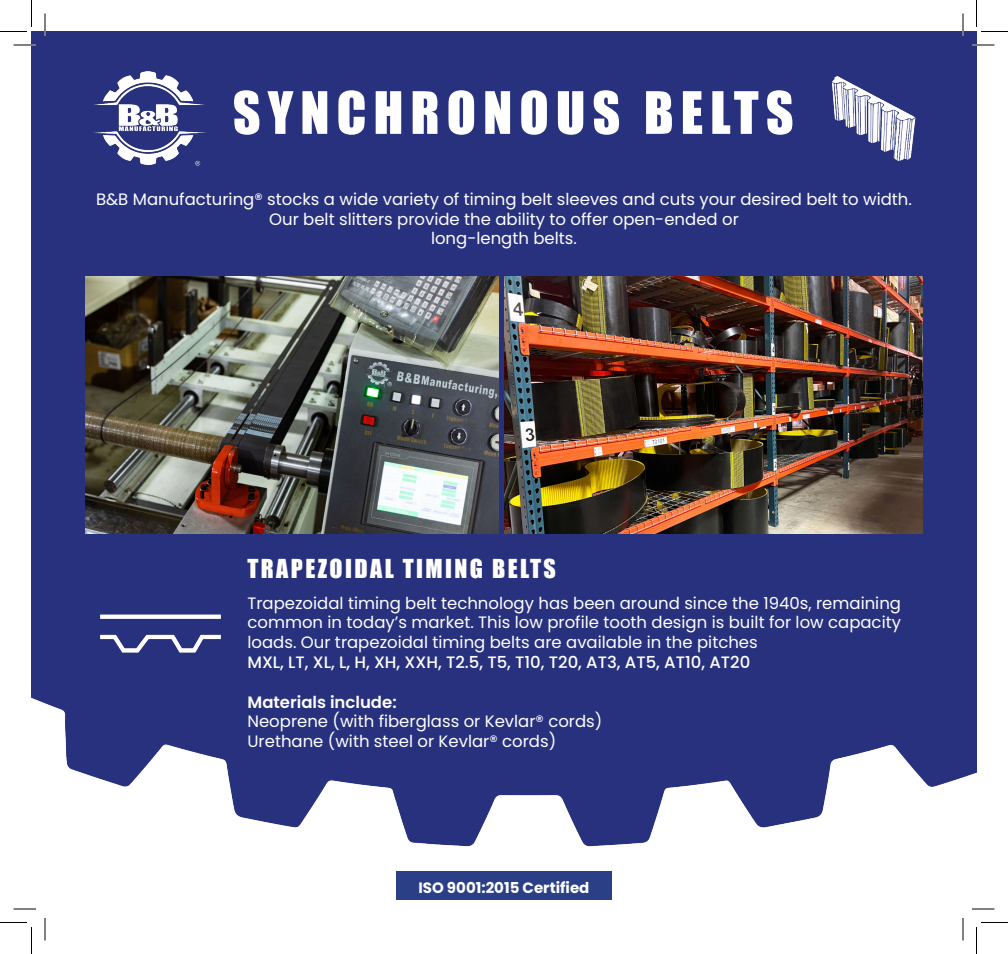
<style>
.page{position:relative;width:1008px;height:954px;background:#fff}
.page>*{position:absolute;margin:0;border:0;box-sizing:border-box;transform-origin:0 0}
.t1{font:54px "Impact";letter-spacing:.13em;color:#fff}
.t2{font:24px "Impact";letter-spacing:.1em;color:#fffefa}
.t3{font:16.5px/19.8px "Poppins";color:#fff;text-align:center}
.t4{font:500 16.5px "Poppins";color:#fff}
.t5{font:600 16.5px "Poppins";color:#fff}
.t6{font:700 15px "Poppins";color:#fff}
</style>
<div class="page">
<img style="left:31px;top:32px;width:945px;height:815px">
<img style="left:821px;top:68px;width:101px;height:103px">
<img style="left:93px;top:71px;width:113px;height:97px">
<img style="left:86px;top:277px;width:413px;height:257px">
<img style="left:504px;top:277px;width:418px;height:257px">
<div style="left:86px;top:559px;width:149px;height:150px;background:#28317e"></div>
<div style="left:396px;top:871px;width:216px;height:29px;background:#2a3f85"></div>
<hr style="left:14px;top:44px;width:22px;height:2px;background:#fff">
<hr style="left:972px;top:44px;width:22px;height:2px;background:#fff">
<hr style="left:44px;top:14px;width:2px;height:22px;background:#fff">
<hr style="left:962px;top:14px;width:2px;height:22px;background:#fff">
<svg style="left:14px;top:45px;width:22px;height:1px"></svg>
<svg style="left:972px;top:45px;width:22px;height:1px"></svg>
<svg style="left:14px;top:909px;width:22px;height:1px"></svg>
<svg style="left:972px;top:909px;width:22px;height:1px"></svg>
<svg style="left:45px;top:14px;width:1px;height:22px"></svg>
<svg style="left:45px;top:918px;width:1px;height:22px"></svg>
<svg style="left:963px;top:14px;width:1px;height:22px"></svg>
<svg style="left:963px;top:918px;width:1px;height:22px"></svg>
<svg style="left:0;top:0;width:32px;height:32px"></svg>
<svg style="left:0;top:922px;width:32px;height:32px"></svg>
<svg style="left:976px;top:0;width:32px;height:32px"></svg>
<svg style="left:976px;top:922px;width:32px;height:32px"></svg>
<p class="t1" style="left:233px;top:71px;width:562px">SYNCHRONOUS BELTS</p>
<p class="t3" style="left:96px;top:189px;width:817px">B&amp;B Manufacturing® stocks a wide variety of timing belt sleeves and cuts your desired belt to width.<br>Our belt slitters provide the ability to offer open-ended or</p>
<p class="t3" style="left:431px;top:229px;width:147px">long-length belts.</p>
<p class="t2" style="left:248px;top:550px;width:310px">TRAPEZOIDAL TIMING BELTS</p>
<p class="t3" style="left:248px;top:593px;width:655px;text-align:justify">Trapezoidal timing belt technology has been around since the 1940s, remaining common in today’s market. This low profile tooth design is built for low capacity loads. Our trapezoidal timing belts are available in the pitches</p>
<p class="t4" style="left:248px;top:653px;width:504px">MXL, LT, XL, L, H, XH, XXH, T2.5, T5, T10, T20, AT3, AT5, AT10, AT20</p>
<p class="t5" style="left:248px;top:692px;width:151px">Materials include:</p>
<p class="t3" style="left:248px;top:712px;width:356px">Neoprene (with fiberglass or Kevlar® cords)</p>
<p class="t3" style="left:248px;top:732px;width:310px">Urethane (with steel or Kevlar® cords)</p>
<p class="t6" style="left:418px;top:879px;width:173px">ISO 9001:2015 Certified</p>
</div>
